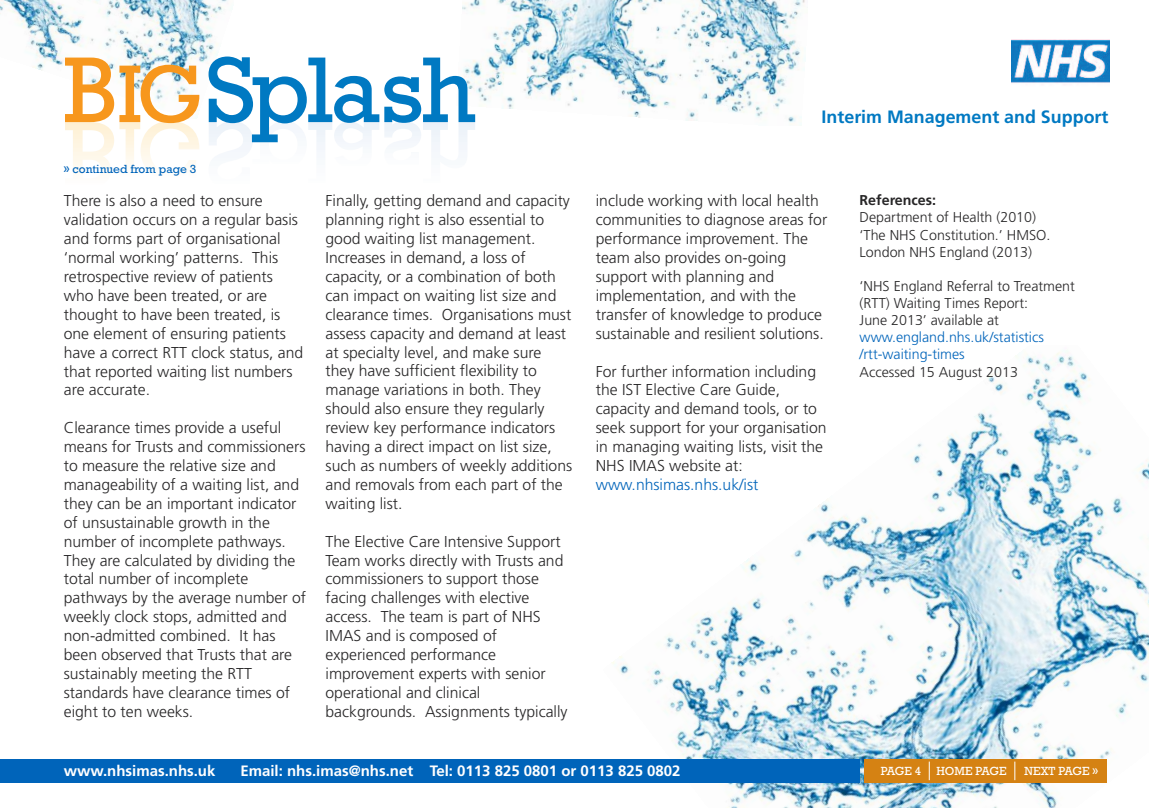
<style>
.page{position:relative;width:1149px;height:808px;background:#fff}
.page>*{position:absolute;margin:0;border:0;box-sizing:border-box;transform-origin:0 0}
.t1{font:95.1px "Rockwell";letter-spacing:-.04em;color:#0079c2}
.t2{font:700 17.85px "Frutiger";color:#0079c2}
.t3{font:300 15.75px/18.9px "Frutiger";color:#272627}
.t4{font:300 15.75px "Frutiger";color:#0064ba}
.t5{font:700 15px "Frutiger";color:#fff}
.t6{font:300 14.25px/17.1px "Frutiger";color:#272627}
.t7{font:300 14.25px/17.1px "Frutiger";color:#0064ba}
.t8{font:700 14.25px "Frutiger";color:#272627}
.t9{font:12px "Rockwell";color:#fff}
.t10{font:12px "Rockwell";color:#0064ba}
.s1{color:#f7971d}
.s2{font-size:83.1px;color:#f7971d}
</style>
<div class="page">
<img style="left:611px;top:352px;width:537px;height:456px">
<img style="left:0;top:0;width:228px;height:113px">
<img style="left:462px;top:0;width:344px;height:123px">
<img style="left:1011px;top:39px;width:98px;height:46px">
<div style="left:0;top:759px;width:859px;height:24px;background:#0064ba"></div>
<div style="left:863px;top:759px;width:243px;height:24px;background:#d58213"></div>
<svg style="left:1014px;top:761px;width:1px;height:19px"></svg>
<svg style="left:208px;top:102px;width:267px;height:50px"></svg>
<svg style="left:65px;top:121px;width:134px;height:50px"></svg>
<svg style="left:928px;top:761px;width:1px;height:19px"></svg>
<h1 class="t1" style="left:63px;top:58px;width:414px"><span class="s1">B</span><span class="s2">IG</span>Splash</h1>
<p class="t10" style="left:64px;top:165px;width:134px">» continued from page 3</p>
<p class="t3" style="left:64px;top:193px;width:241px">There is also a need to ensure validation occurs on a regular basis and forms part of organisational ‘normal working’ patterns. This retrospective review of patients who have been treated, or are thought to have been treated, is one element of ensuring patients have a correct RTT clock status, and that reported waiting list numbers are accurate.</p>
<p class="t3" style="left:64px;top:419px;width:244px">Clearance times provide a useful means for Trusts and commissioners to measure the relative size and manageability of a waiting list, and they can be an important indicator of unsustainable growth in the number of incomplete pathways.<br>They are calculated by dividing the total number of incomplete pathways by the average number of weekly clock stops, admitted and non-admitted combined. It has been observed that Trusts that are sustainably meeting the RTT standards have clearance times of eight to ten weeks.</p>
<p class="t3" style="left:325px;top:193px;width:248px">Finally, getting demand and capacity planning right is also essential to good waiting list management.<br>Increases in demand, a loss of capacity, or a combination of both can impact on waiting list size and clearance times. Organisations must assess capacity and demand at least at specialty level, and make sure they have sufficient flexibility to manage variations in both. They should also ensure they regularly review key performance indicators having a direct impact on list size, such as numbers of weekly additions and removals from each part of the waiting list.</p>
<p class="t3" style="left:325px;top:533px;width:243px">The Elective Care Intensive Support<br>Team works directly with Trusts and commissioners to support those facing challenges with elective access. The team is part of NHS<br>IMAS and is composed of experienced performance improvement experts with senior operational and clinical backgrounds. Assignments typically</p>
<p class="t2" style="left:821px;top:110px;width:288px">Interim Management and Support</p>
<p class="t3" style="left:595px;top:193px;width:233px">include working with local health communities to diagnose areas for performance improvement. The team also provides on-going support with planning and implementation, and with the transfer of knowledge to produce sustainable and resilient solutions.</p>
<p class="t3" style="left:595px;top:363px;width:232px">For further information including the IST Elective Care Guide, capacity and demand tools, or to seek support for your organisation in managing waiting lists, visit the<br>NHS IMAS website at:</p>
<p class="t4" style="left:595px;top:478px;width:164px">www.nhsimas.nhs.uk/ist</p>
<p class="t8" style="left:859px;top:195px;width:78px">References:</p>
<p class="t6" style="left:859px;top:210px;width:192px">Department of Health (2010) ‘The NHS Constitution.’ HMSO.<br>London NHS England (2013)</p>
<p class="t6" style="left:859px;top:278px;width:217px">‘NHS England Referral to Treatment (RTT) Waiting Times Report:<br>June 2013’ available at</p>
<p class="t7" style="left:859px;top:330px;width:186px">www.england.nhs.uk/statistics /rtt-waiting-times</p>
<p class="t6" style="left:859px;top:365px;width:160px">Accessed 15 August 2013</p>
<p class="t5" style="left:64px;top:765px;width:153px">www.nhsimas.nhs.uk</p>
<p class="t5" style="left:240px;top:765px;width:441px">Email: nhs.imas@nhs.net Tel: 0113 825 0801 or 0113 825 0802</p>
<p class="t9" style="left:880px;top:767px;width:42px">PAGE 4</p>
<p class="t9" style="left:936px;top:767px;width:72px">HOME PAGE</p>
<p class="t9" style="left:1024px;top:767px;width:75px">NEXT PAGE »</p>
</div>
